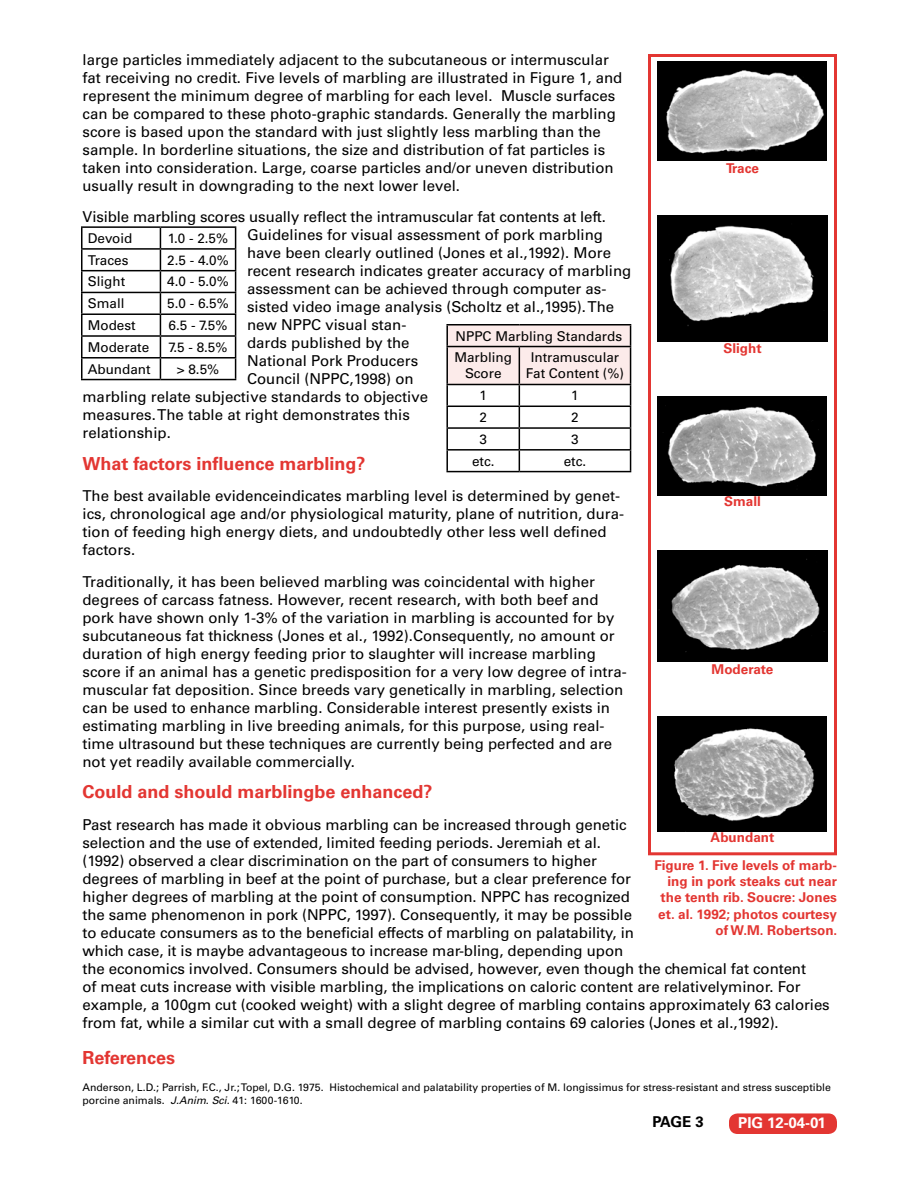
<style>
.page{position:relative;width:918px;height:1188px;background:#fff}
.page>*{position:absolute;margin:0;border:0;box-sizing:border-box;transform-origin:0 0}
.t1{font:700 18px "Univers LT Std";color:#e33632}
.t2{font:15px/18px "Univers LT Std";color:#000}
.t3{font:700 15px "Univers LT Std";letter-spacing:-.005em;color:#fff}
.t4{font:700 15px "Univers LT Std";color:#000}
.t5{font:13.5px/21.8px "Univers LT Std";color:#000}
.t6{font:700 13.5px/16.2px "Univers LT Std";color:#e33632;text-align:right}
.t7{font:10.5px/13.5px "Univers LT Std";color:#000}
.s1{font-style:italic}
</style>
<div class="page">
<div style="left:729px;top:1113px;width:108px;height:21px;background:#e33632;border-radius:9px"></div>
<img style="left:657px;top:61px;width:170px;height:100px">
<img style="left:657px;top:216px;width:170px;height:126px">
<img style="left:657px;top:396px;width:169px;height:99px">
<img style="left:657px;top:550px;width:171px;height:112px">
<img style="left:657px;top:717px;width:170px;height:114px">
<div style="left:648px;top:54px;width:189px;height:801px;border:3px solid #e33632"></div>
<hr style="left:81px;top:226px;width:79px;height:2px;background:#000">
<hr style="left:160px;top:226px;width:76px;height:2px;background:#000">
<hr style="left:81px;top:248px;width:79px;height:2px;background:#000">
<hr style="left:160px;top:248px;width:76px;height:2px;background:#000">
<hr style="left:81px;top:270px;width:79px;height:1px;background:#000">
<hr style="left:160px;top:270px;width:76px;height:1px;background:#000">
<hr style="left:81px;top:292px;width:79px;height:1px;background:#000">
<hr style="left:160px;top:292px;width:76px;height:1px;background:#000">
<hr style="left:81px;top:313px;width:79px;height:2px;background:#000">
<hr style="left:160px;top:313px;width:76px;height:2px;background:#000">
<hr style="left:81px;top:335px;width:79px;height:2px;background:#000">
<hr style="left:160px;top:335px;width:76px;height:2px;background:#000">
<hr style="left:81px;top:357px;width:79px;height:2px;background:#000">
<svg style="left:81px;top:228px;width:1px;height:151px"></svg>
<hr style="left:160px;top:357px;width:76px;height:2px;background:#000">
<svg style="left:160px;top:228px;width:1px;height:151px"></svg>
<svg style="left:235px;top:228px;width:1px;height:151px"></svg>
<hr style="left:81px;top:379px;width:79px;height:1px;background:#000">
<hr style="left:160px;top:379px;width:76px;height:1px;background:#000">
<hr style="left:446px;top:324px;width:73px;height:2px;background:#000">
<hr style="left:446px;top:326px;width:2px;height:20px;background:#000">
<hr style="left:519px;top:324px;width:112px;height:2px;background:#000">
<hr style="left:446px;top:346px;width:73px;height:1px;background:#000">
<hr style="left:446px;top:347px;width:2px;height:37px;background:#000">
<hr style="left:446px;top:384px;width:73px;height:1px;background:#000">
<hr style="left:446px;top:385px;width:2px;height:21px;background:#000">
<hr style="left:446px;top:406px;width:73px;height:1px;background:#000">
<hr style="left:446px;top:407px;width:2px;height:20px;background:#000">
<hr style="left:446px;top:427px;width:73px;height:2px;background:#000">
<hr style="left:446px;top:429px;width:2px;height:20px;background:#000">
<hr style="left:446px;top:449px;width:73px;height:2px;background:#000">
<hr style="left:446px;top:451px;width:2px;height:20px;background:#000">
<svg style="left:447px;top:325px;width:184px;height:146px"></svg>
<hr style="left:446px;top:471px;width:73px;height:1px;background:#000">
<hr style="left:519px;top:471px;width:112px;height:1px;background:#000">
<p class="t2" style="left:82px;top:51px;width:541px">large particles immediately adjacent to the subcutaneous or intermuscular fat receiving no credit. Five levels of marbling are illustrated in Figure 1, and represent the minimum degree of marbling for each level. Muscle surfaces can be compared to these photo-graphic standards. Generally the marbling score is based upon the standard with just slightly less marbling than the sample. In borderline situations, the size and distribution of fat particles is taken into consideration. Large, coarse particles and/or uneven distribution usually result in downgrading to the next lower level.</p>
<p class="t2" style="left:82px;top:208px;width:525px">Visible marbling scores usually reflect the intramuscular fat contents at left.</p>
<p class="t2" style="left:247px;top:226px;width:357px">Guidelines for visual assessment of pork marbling</p>
<p class="t2" style="left:247px;top:244px;width:365px">have been clearly outlined (Jones et al.,1992). More</p>
<p class="t2" style="left:247px;top:262px;width:386px">recent research indicates greater accuracy of marbling</p>
<p class="t2" style="left:247px;top:280px;width:361px">assessment can be achieved through computer as-</p>
<p class="t2" style="left:247px;top:298px;width:369px">sisted video image analysis (Scholtz et al.,1995). The</p>
<p class="t2" style="left:247px;top:316px;width:161px">new NPPC visual stan-</p>
<p class="t2" style="left:247px;top:334px;width:164px">dards published by the</p>
<p class="t2" style="left:247px;top:352px;width:173px">National Pork Producers</p>
<p class="t2" style="left:247px;top:370px;width:168px">Council (NPPC,1998) on</p>
<p class="t2" style="left:82px;top:388px;width:347px">marbling relate subjective standards to objective</p>
<p class="t2" style="left:82px;top:406px;width:329px">measures. The table at right demonstrates this</p>
<p class="t2" style="left:82px;top:424px;width:90px">relationship.</p>
<p class="t1" style="left:82px;top:453px;width:284px">What factors influence marbling?</p>
<p class="t2" style="left:82px;top:487px;width:543px">The best available evidenceindicates marbling level is determined by genet&shy;ics, chronological age and/or physiological maturity, plane of nutrition, dura&shy;tion of feeding high energy diets, and undoubtedly other less well defined factors.</p>
<p class="t2" style="left:82px;top:573px;width:546px">Traditionally, it has been believed marbling was coincidental with higher degrees of carcass fatness. However, recent research, with both beef and pork have shown only 1-3% of the variation in marbling is accounted for by subcutaneous fat thickness (Jones et al., 1992).Consequently, no amount or duration of high energy feeding prior to slaughter will increase marbling score if an animal has a genetic predisposition for a very low degree of intra&shy;muscular fat deposition. Since breeds vary genetically in marbling, selection can be used to enhance marbling. Considerable interest presently exists in estimating marbling in live breeding animals, for this purpose, using real&shy;time ultrasound but these techniques are currently being perfected and are not yet readily available commercially.</p>
<p class="t1" style="left:82px;top:781px;width:352px">Could and should marblingbe enhanced?</p>
<p class="t2" style="left:82px;top:816px;width:749px">Past research has made it obvious marbling can be increased through genetic<br>selection and the use of extended, limited feeding periods. Jeremiah et al.<br>(1992) observed a clear discrimination on the part of consumers to higher<br>degrees of marbling in beef at the point of purchase, but a clear preference for<br>higher degrees of marbling at the point of consumption. NPPC has recognized<br>the same phenomenon in pork (NPPC, 1997). Consequently, it may be possible<br>to educate consumers as to the beneficial effects of marbling on palatability, in<br>which case, it is maybe advantageous to increase mar-bling, depending upon<br>the economics involved. Consumers should be advised, however, even though the chemical fat content<br>of meat cuts increase with visible marbling, the implications on caloric content are relativelyminor. For example, a 100gm cut (cooked weight) with a slight degree of marbling contains approximately 63 calories from fat, while a similar cut with a small degree of marbling contains 69 calories (Jones et al.,1992).</p>
<p class="t1" style="left:82px;top:1047px;width:94px">References</p>
<p class="t7" style="left:82px;top:1080px;width:750px">Anderson, L.D.; Parrish, F.C., Jr.; Topel, D.G. 1975. Histochemical and palatability properties of M. longissimus for stress-resistant and stress susceptible porcine animals. <span class="s1">J.Anim. Sci.</span> 41: 1600-1610.</p>
<p class="t6" style="left:726px;top:160px;width:34px">Trace</p>
<p class="t5" style="left:88px;top:227px;width:46px">Devoid</p>
<p class="t5" style="left:168px;top:227px;width:62px">1.0 - 2.5%</p>
<p class="t5" style="left:88px;top:249px;width:42px">Traces</p>
<p class="t5" style="left:167px;top:249px;width:63px">2.5 - 4.0%</p>
<p class="t5" style="left:88px;top:271px;width:39px">Slight</p>
<p class="t5" style="left:167px;top:271px;width:63px">4.0 - 5.0%</p>
<p class="t5" style="left:88px;top:293px;width:38px">Small</p>
<p class="t5" style="left:167px;top:293px;width:63px">5.0 - 6.5%</p>
<p class="t5" style="left:88px;top:314px;width:49px">Modest</p>
<p class="t5" style="left:169px;top:314px;width:60px">6.5 - 7.5%</p>
<p class="t5" style="left:88px;top:336px;width:63px">Moderate</p>
<p class="t5" style="left:169px;top:336px;width:60px">7.5 - 8.5%</p>
<p class="t5" style="left:88px;top:358px;width:64px">Abundant</p>
<p class="t5" style="left:177px;top:358px;width:44px">&gt; 8.5%</p>
<p class="t5" style="left:454px;top:325px;width:169px">NPPC Marbling Standards<br>Marbling</p>
<p class="t5" style="left:465px;top:363px;width:38px">Score</p>
<p class="t6" style="left:723px;top:340px;width:40px">Slight</p>
<p class="t5" style="left:526px;top:349px;width:99px;line-height:16.2px;text-align:center">Intramuscular<br>Fat Content (%)</p>
<p class="t5" style="left:480px;top:385px;width:9px">1</p>
<p class="t5" style="left:571px;top:385px;width:9px">1</p>
<p class="t5" style="left:480px;top:406px;width:9px">2</p>
<p class="t5" style="left:571px;top:406px;width:9px">2</p>
<p class="t5" style="left:480px;top:428px;width:9px">3</p>
<p class="t5" style="left:571px;top:428px;width:9px">3</p>
<p class="t5" style="left:472px;top:450px;width:24px">etc.</p>
<p class="t5" style="left:564px;top:450px;width:24px">etc.</p>
<p class="t6" style="left:724px;top:493px;width:38px">Small</p>
<p class="t6" style="left:712px;top:661px;width:63px">Moderate</p>
<p class="t6" style="left:711px;top:829px;width:65px">Abundant</p>
<p class="t6" style="left:654px;top:857px;width:184px">Figure 1. Five levels of marb&shy;ing in pork steaks cut near the tenth rib. Soucre: Jones et. al. 1992; photos courtesy of W.M. Robertson.</p>
<p class="t4" style="left:652px;top:1113px;width:41px">PAGE</p>
<p class="t3" style="left:738px;top:1113px;width:89px">PIG 12-04-01</p>
</div>
